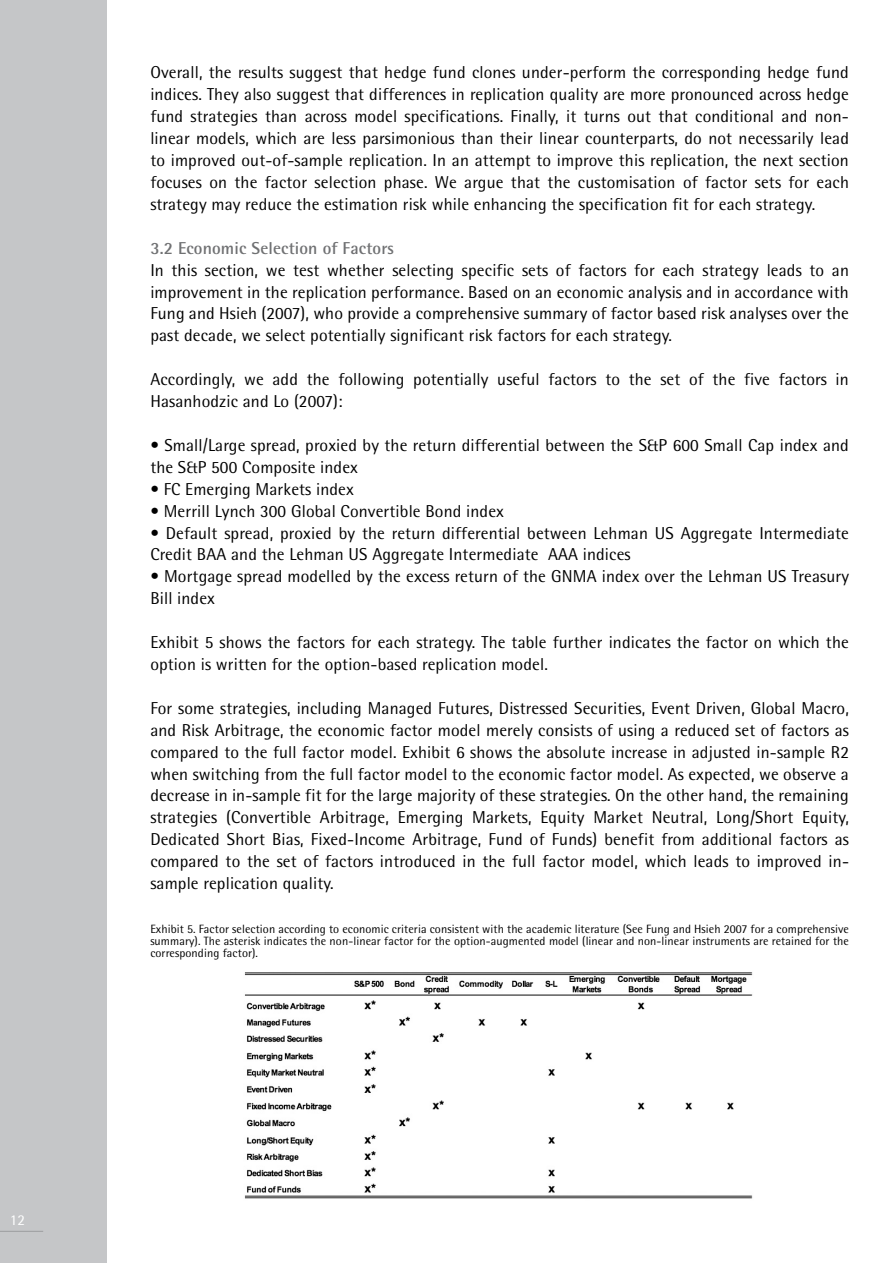
<style>
.page{position:relative;width:893px;height:1263px;background:#fff}
.page>*{position:absolute;margin:0;border:0;box-sizing:border-box;transform-origin:0 0}
.t1{font:17.25px/21.9px "Rotis Semi Sans";letter-spacing:.01em;color:#000}
.t2{font:700 17.25px "Rotis Semi Sans";letter-spacing:.01em;color:#707173}
.t3{font:15px "Rotis Semi Sans";color:#fff}
.t4{font:12px/12px "Rotis Semi Sans";letter-spacing:.01em;color:#000;text-align:justify}
</style>
<div class="page">
<div style="left:0;top:0;width:106px;height:1263px;background:#c5c6c8"></div>
<hr style="left:0;top:1231px;width:43px;height:1px;background:#9c9d9f">
<img style="left:244px;top:972px;width:509px;height:227px">
<p class="t3" style="left:10px;top:1211px;width:17px">12</p>
<p class="t1" style="left:150px;top:62px;width:700px;text-align:justify">Overall, the results suggest that hedge fund clones under-perform the corresponding hedge fund indices. They also suggest that differences in replication quality are more pronounced across hedge fund strategies than across model specifications. Finally, it turns out that conditional and non&shy;linear models, which are less parsimonious than their linear counterparts, do not necessarily lead to improved out-of-sample replication. In an attempt to improve this replication, the next section focuses on the factor selection phase. We argue that the customisation of factor sets for each strategy may reduce the estimation risk while enhancing the specification fit for each strategy.</p>
<p class="t2" style="left:150px;top:237px;width:245px">3.2 Economic Selection of Factors</p>
<p class="t1" style="left:150px;top:259px;width:700px;text-align:justify">In this section, we test whether selecting specific sets of factors for each strategy leads to an improvement in the replication performance. Based on an economic analysis and in accordance with Fung and Hsieh (2007), who provide a comprehensive summary of factor based risk analyses over the past decade, we select potentially significant risk factors for each strategy.</p>
<p class="t1" style="left:150px;top:368px;width:700px">Accordingly, we add the following potentially useful factors to the set of the five factors in<br>Hasanhodzic and Lo (2007):</p>
<p class="t1" style="left:150px;top:434px;width:700px">• Small/Large spread, proxied by the return differential between the S&amp;P 600 Small Cap index and the S&amp;P 500 Composite index</p>
<p class="t1" style="left:150px;top:478px;width:205px">• FC Emerging Markets index</p>
<p class="t1" style="left:150px;top:500px;width:355px">• Merrill Lynch 300 Global Convertible Bond index</p>
<p class="t1" style="left:150px;top:522px;width:700px">• Default spread, proxied by the return differential between Lehman US Aggregate Intermediate<br>Credit BAA and the Lehman US Aggregate Intermediate AAA indices</p>
<p class="t1" style="left:150px;top:565px;width:700px">• Mortgage spread modelled by the excess return of the GNMA index over the Lehman US Treasury<br>Bill index</p>
<p class="t1" style="left:150px;top:631px;width:700px">Exhibit 5 shows the factors for each strategy. The table further indicates the factor on which the option is written for the option-based replication model.</p>
<p class="t1" style="left:150px;top:697px;width:700px;text-align:justify">For some strategies, including Managed Futures, Distressed Securities, Event Driven, Global Macro, and Risk Arbitrage, the economic factor model merely consists of using a reduced set of factors as compared to the full factor model. Exhibit 6 shows the absolute increase in adjusted in-sample R2 when switching from the full factor model to the economic factor model. As expected, we observe a decrease in in-sample fit for the large majority of these strategies. On the other hand, the remaining strategies (Convertible Arbitrage, Emerging Markets, Equity Market Neutral, Long/Short Equity, Dedicated Short Bias, Fixed-Income Arbitrage, Fund of Funds) benefit from additional factors as compared to the set of factors introduced in the full factor model, which leads to improved in&shy;sample replication quality.</p>
<p class="t4" style="left:150px;top:922px;width:700px">Exhibit 5. Factor selection according to economic criteria consistent with the academic literature (See Fung and Hsieh 2007 for a comprehensive summary). The asterisk indicates the non-linear factor for the option-augmented model (linear and non-linear instruments are retained for the corresponding factor).</p>
</div>
